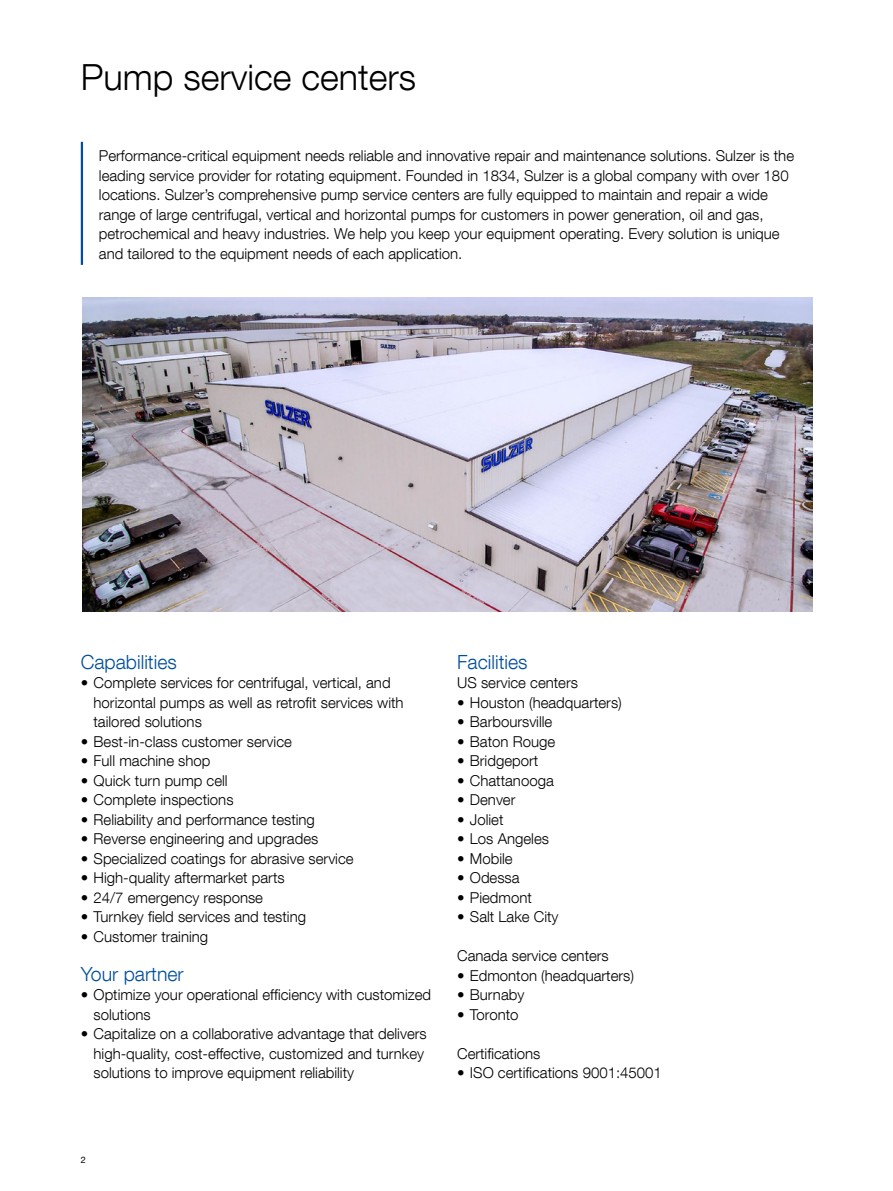
<style>
.page{position:relative;width:893px;height:1191px;background:#fff}
.page>*{position:absolute;margin:0;border:0;box-sizing:border-box;transform-origin:0 0}
.t1{font:300 36px "Helvetica Neue LT Com";color:#000}
.Subtitle_blue{font:300 19.5px "Helvetica Neue LT Com";color:#004e9b}
.Body_text{font:300 15px/19.5px "Helvetica Neue LT Com";color:#000}
.Body_text_bullets{font:300 15px "Helvetica Neue LT Com";color:#000}
.t2{font:9px "Helvetica Neue LT Com";color:#000}
</style>
<div class="page">
<hr style="left:81px;top:142px;width:2px;height:123px;background:#004e9b">
<img style="left:82px;top:298px;width:730px;height:313px">
<p class="t1" style="left:81px;top:55px;width:337px">Pump service centers</p>
<p class="Body_text" style="left:99px;top:146px;width:697px">Performance-critical equipment needs reliable and innovative repair and maintenance solutions. Sulzer is the leading service provider for rotating equipment. Founded in 1834, Sulzer is a global company with over 180 locations. Sulzer’s comprehensive pump service centers are fully equipped to maintain and repair a wide range of large centrifugal, vertical and horizontal pumps for customers in power generation, oil and gas, petrochemical and heavy industries. We help you keep your equipment operating. Every solution is unique and tailored to the equipment needs of each application.</p>
<p class="Subtitle_blue" style="left:81px;top:649px;width:98px">Capabilities</p>
<p class="Body_text" style="left:94px;top:672px;width:312px;text-indent:-13px">• Complete services for centrifugal, vertical, and horizontal pumps as well as retrofit services with tailored solutions</p>
<p class="Body_text" style="left:81px;top:731px;width:213px">• Best-in-class customer service</p>
<p class="Body_text" style="left:81px;top:750px;width:131px">• Full machine shop</p>
<p class="Body_text" style="left:81px;top:770px;width:148px">• Quick turn pump cell</p>
<p class="Body_text" style="left:81px;top:789px;width:154px">• Complete inspections</p>
<p class="Body_text" style="left:81px;top:809px;width:236px">• Reliability and performance testing</p>
<p class="Body_text" style="left:81px;top:828px;width:239px">• Reverse engineering and upgrades</p>
<p class="Body_text" style="left:81px;top:848px;width:274px">• Specialized coatings for abrasive service</p>
<p class="Body_text" style="left:81px;top:867px;width:205px">• High-quality aftermarket parts</p>
<p class="Body_text" style="left:81px;top:887px;width:184px">• 24/7 emergency response</p>
<p class="Body_text" style="left:81px;top:906px;width:227px">• Turnkey field services and testing</p>
<p class="Body_text" style="left:81px;top:926px;width:129px">• Customer training</p>
<p class="Subtitle_blue" style="left:81px;top:961px;width:104px">Your partner</p>
<p class="Body_text" style="left:94px;top:984px;width:339px;text-indent:-13px">• Optimize your operational efficiency with customized solutions</p>
<p class="Body_text" style="left:94px;top:1023px;width:335px;text-indent:-13px">• Capitalize on a collaborative advantage that delivers high-quality, cost-effective, customized and turnkey solutions to improve equipment reliability</p>
<p class="Subtitle_blue" style="left:457px;top:649px;width:72px">Facilities</p>
<p class="Body_text_bullets" style="left:457px;top:673px;width:122px">US service centers</p>
<p class="Body_text" style="left:457px;top:692px;width:166px">• Houston (headquarters)</p>
<p class="Body_text" style="left:457px;top:711px;width:97px">• Barboursville</p>
<p class="Body_text" style="left:457px;top:731px;width:100px">• Baton Rouge</p>
<p class="Body_text" style="left:457px;top:750px;width:83px">• Bridgeport</p>
<p class="Body_text" style="left:457px;top:770px;width:98px">• Chattanooga</p>
<p class="Body_text" style="left:457px;top:789px;width:60px">• Denver</p>
<p class="Body_text" style="left:457px;top:809px;width:48px">• Joliet</p>
<p class="Body_text" style="left:457px;top:828px;width:93px">• Los Angeles</p>
<p class="Body_text" style="left:457px;top:848px;width:57px">• Mobile</p>
<p class="Body_text" style="left:457px;top:867px;width:64px">• Odessa</p>
<p class="Body_text" style="left:457px;top:887px;width:76px">• Piedmont</p>
<p class="Body_text" style="left:457px;top:906px;width:103px">• Salt Lake City</p>
<p class="Body_text_bullets" style="left:457px;top:946px;width:153px">Canada service centers</p>
<p class="Body_text" style="left:457px;top:965px;width:178px">• Edmonton (headquarters)</p>
<p class="Body_text" style="left:457px;top:984px;width:69px">• Burnaby</p>
<p class="Body_text" style="left:457px;top:1004px;width:63px">• Toronto</p>
<p class="Body_text_bullets" style="left:457px;top:1044px;width:85px">Certifications</p>
<p class="Body_text" style="left:457px;top:1062px;width:206px">• ISO certifications 9001:45001</p>
<p class="t2" style="left:81px;top:1154px;width:7px">2</p>
</div>
